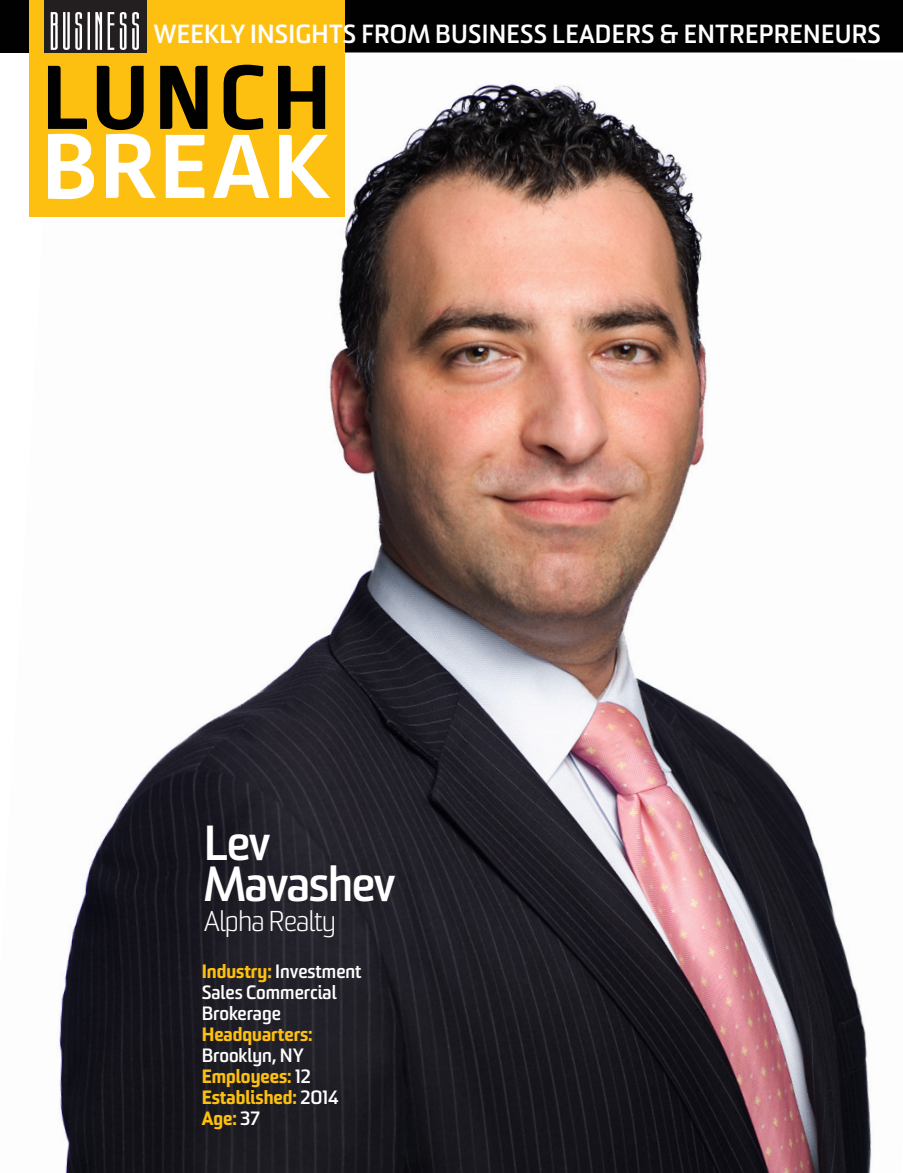
<style>
.page{position:relative;width:903px;height:1173px;background:#fff}
.page>*{position:absolute;margin:0;border:0;box-sizing:border-box;transform-origin:0 0}
.t1{font:700 96.3px "Ropa Mix Pro";letter-spacing:.045em;color:#010101;scale:1.1 1}
.t2{font:700 96.3px "Ropa Mix Pro";letter-spacing:.035em;color:#fff;scale:1.1 1}
.t3{font:700 47.85px/41.2px "Sommet";letter-spacing:-.025em;color:#fff}
.t4{font:300 27.9px "Sommet";letter-spacing:-.035em;color:#fff}
.t5{font:700 25.5px "Sommet";letter-spacing:.01em;color:#fff}
.t6{font:900 18.75px/21px "Sommet";color:#fdc011}
.t7{font:700 18.75px/21px "Sommet";color:#fff}
.s1{font-weight:900;color:#fdc011}
.s2{font-weight:700;color:#fff}
</style>
<div class="page">
<div style="left:0;top:0;width:903px;height:53px;background:#010101"></div>
<img style="left:59px;top:54px;width:813px;height:1119px">
<div style="left:29px;top:0;width:315px;height:217px;background:#fdc011"></div>
<div style="left:44px;top:0;width:102px;height:53px;background:#231f20"></div>
<svg style="left:51px;top:12px;width:88px;height:38px"></svg>
<h3 class="t5" style="left:153px;top:18px;width:729px">WEEKLY INSIGHTS FROM BUSINESS LEADERS &amp; ENTREPRENEURS</h3>
<h1 class="t1" style="left:42px;top:43px;width:264px">LUNCH</h1>
<h1 class="t2" style="left:42px;top:112px;width:263px">BREAK</h1>
<h2 class="t3" style="left:204px;top:822px;width:193px">Lev<br>Mavashev</h2>
<h3 class="t4" style="left:204px;top:904px;width:134px">Alpha Realty</h3>
<p class="t7" style="left:202px;top:961px;width:161px"><span class="s1">Industry:</span> Investment<br>Sales Commercial<br>Brokerage</p>
<p class="t6" style="left:202px;top:1024px;width:113px">Headquarters:</p>
<p class="t6" style="left:202px;top:1045px;width:139px"><span class="s2">Brooklyn, NY<br></span>Employees: <span class="s2">12<br></span>Established: <span class="s2">2014<br></span>Age: <span class="s2">37</span></p>
</div>
